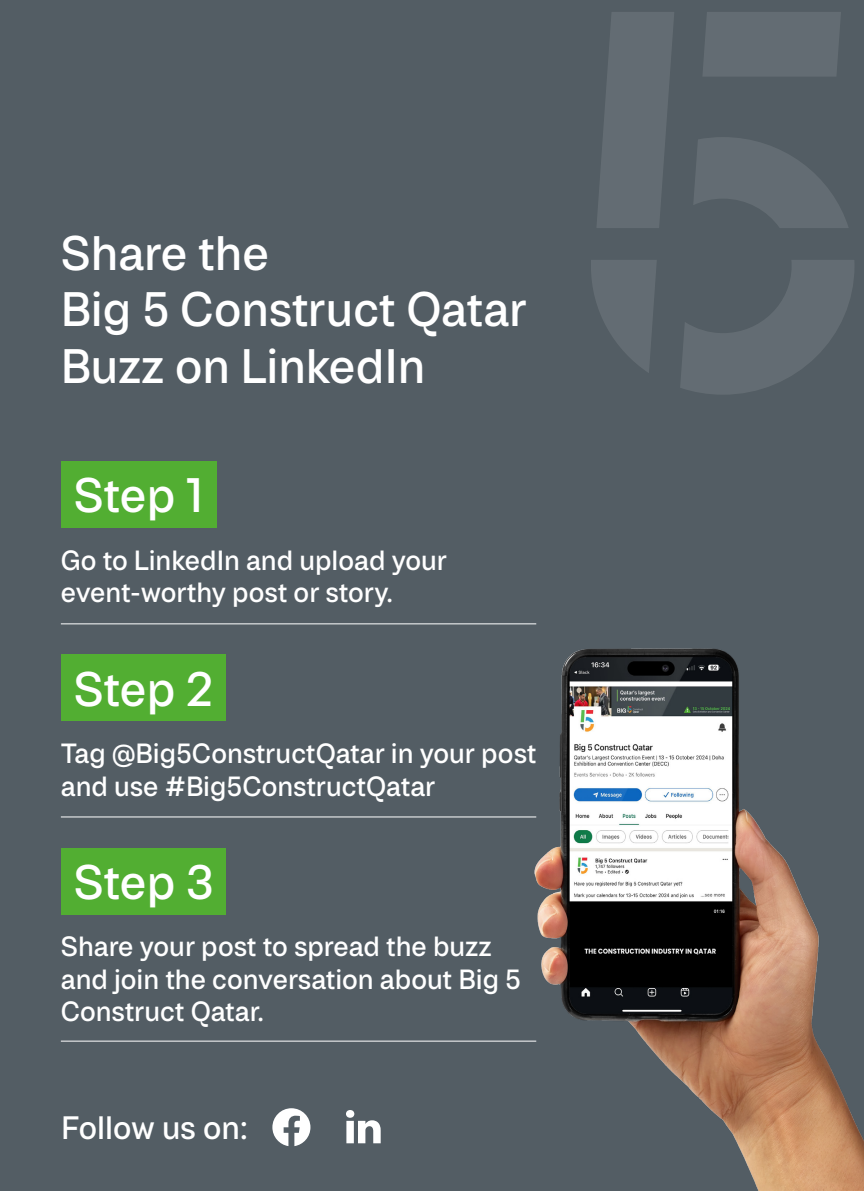
<style>
.page{position:relative;width:864px;height:1191px;background:#fff}
.page>*{position:absolute;margin:0;border:0;box-sizing:border-box;transform-origin:0 0}
.t1{font:600 46.95px/56.4px "Axalp Grotesk";letter-spacing:-.005em;color:#fff}
.t2{font:600 31.5px "Axalp Grotesk";color:#fff}
.t3{font:600 27px/32.4px "Axalp Grotesk";color:#fff}
</style>
<div class="page">
<div style="left:0;top:0;width:863px;height:1191px;background:#535d64"></div>
<svg style="left:272px;top:1108px;width:38px;height:38px"></svg>
<svg style="left:346px;top:1110px;width:34px;height:33px"></svg>
<div style="left:61px;top:461px;width:155px;height:67px;background:#52ae32"></div>
<div style="left:61px;top:654px;width:164px;height:67px;background:#52ae32"></div>
<div style="left:61px;top:848px;width:164px;height:66px;background:#52ae32"></div>
<hr style="left:61px;top:623px;width:475px;height:1px;background:#fff">
<hr style="left:61px;top:816px;width:475px;height:1px;background:#fff">
<hr style="left:61px;top:1040px;width:475px;height:1px;background:#fff">
<img style="left:443px;top:623px;width:420px;height:567px">
<svg style="left:597px;top:12px;width:77px;height:216px"></svg>
<svg style="left:591px;top:260px;width:65px;height:113px"></svg>
<div style="left:703px;top:12px;width:137px;height:64px;background:#636c73"></div>
<svg style="left:693px;top:137px;width:155px;height:91px"></svg>
<svg style="left:680px;top:260px;width:174px;height:135px"></svg>
<h1 class="t1" style="left:61px;top:225px;width:467px">Share the<br>Big 5 Construct Qatar<br>Buzz on LinkedIn</h1>
<h1 class="t1" style="left:74px;top:467px;width:131px">Step 1</h1>
<p class="t3" style="left:61px;top:544px;width:387px">Go to LinkedIn and upload your event-worthy post or story.</p>
<h1 class="t1" style="left:74px;top:661px;width:141px">Step 2</h1>
<p class="t3" style="left:61px;top:737px;width:477px">Tag @Big5ConstructQatar in your post and use #Big5ConstructQatar</p>
<h1 class="t1" style="left:74px;top:854px;width:141px">Step 3</h1>
<p class="t3" style="left:61px;top:930px;width:461px">Share your post to spread the buzz and join the conversation about Big 5<br>Construct Qatar.</p>
<p class="t2" style="left:61px;top:1108px;width:189px">Follow us on:</p>
</div>
